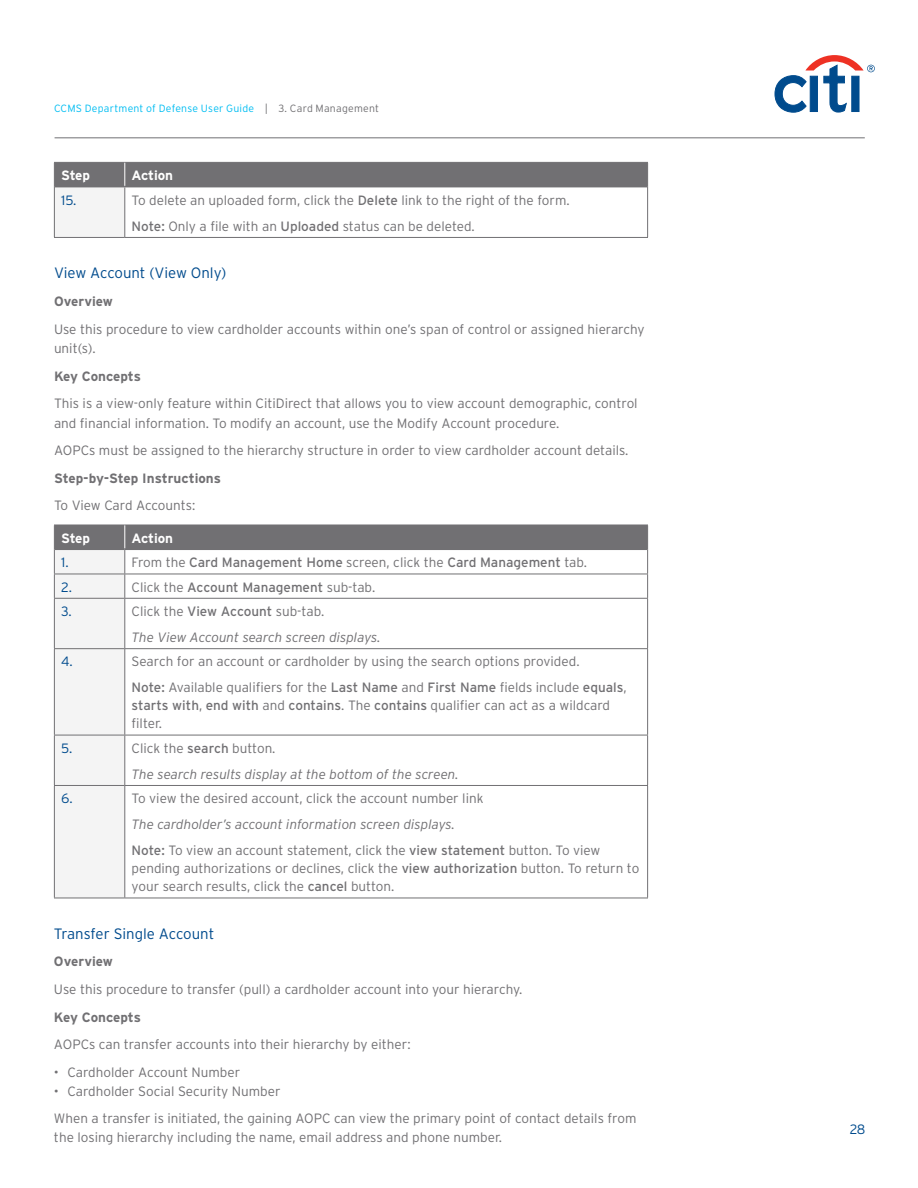
<style>
.page{position:relative;width:918px;height:1188px;background:#fff}
.page>*{position:absolute;margin:0;border:0;box-sizing:border-box;transform-origin:0 0}
.t1{font:300 15px "Interstate";color:#004b8d}
.t2{font:300 13.5px/26.1px "Interstate";color:#717073}
.t3{font:italic 300 13.5px/26.1px "Interstate";color:#717073}
.t4{font:13.5px "Interstate";color:#717073}
.t5{font:700 13.5px "Interstate";color:#717073}
.t6{font:700 13.5px "Interstate";letter-spacing:-.01em;color:#fff}
.t7{font:300 13.5px "Interstate";color:#004b8d}
.t8{font:300 10.5px "Interstate";letter-spacing:.02em;color:#00bdf2}
.s1{color:#717073}
.s2{font-weight:400}
.s3{font-weight:300}
.s4{font-style:normal}
.s5{font-weight:400;font-style:normal}
</style>
<div class="page">
<svg style="left:774px;top:55px;width:101px;height:58px"></svg>
<hr style="left:55px;top:138px;width:810px;height:1px;background:#717073">
<div style="left:54px;top:187px;width:71px;height:50px;background:#f4f4f4"></div>
<hr style="left:54px;top:187px;width:1px;height:50px;background:#717073">
<hr style="left:54px;top:237px;width:71px;height:1px;background:#717073">
<hr style="left:124px;top:187px;width:1px;height:50px;background:#717073">
<hr style="left:647px;top:187px;width:1px;height:50px;background:#717073">
<hr style="left:125px;top:237px;width:523px;height:1px;background:#717073">
<div style="left:54px;top:162px;width:594px;height:25px;background:#717073"></div>
<hr style="left:54px;top:898px;width:71px;height:1px;background:#717073">
<hr style="left:125px;top:898px;width:523px;height:1px;background:#717073">
<svg style="left:54px;top:525px;width:594px;height:373px"></svg>
<p class="t8" style="left:54px;top:102px;width:327px">CCMS Department of Defense User Guide <span class="s1">| 3. Card Management</span></p>
<p class="t6" style="left:61px;top:167px;width:30px">Step</p>
<p class="t6" style="left:132px;top:167px;width:43px">Action</p>
<p class="t7" style="left:61px;top:192px;width:17px">15.</p>
<p class="t2" style="left:132px;top:187px;width:440px">To delete an uploaded form, click the <span class="s2">Delete</span> link to the right of the form.<br><span class="s2">Note:</span> Only a file with an <span class="s2">Uploaded</span> status can be deleted.</p>
<p class="t1" style="left:54px;top:264px;width:174px">View Account (View Only)</p>
<p class="t5" style="left:54px;top:293px;width:60px">Overview</p>
<p class="t2" style="left:54px;top:319px;width:592px;line-height:19.5px">Use this procedure to view cardholder accounts within one’s span of control or assigned hierarchy unit(s).</p>
<p class="t5" style="left:54px;top:368px;width:89px">Key Concepts</p>
<p class="t2" style="left:54px;top:394px;width:585px;line-height:19.5px">This is a view-only feature within CitiDirect that allows you to view account demographic, control and financial information. To modify an account, use the Modify Account procedure.</p>
<p class="t2" style="left:54px;top:437px;width:576px">AOPCs must be assigned to the hierarchy structure in order to view cardholder account details.</p>
<p class="t5" style="left:54px;top:470px;width:169px">Step-by-Step Instructions</p>
<p class="t2" style="left:54px;top:493px;width:143px">To View Card Accounts:</p>
<p class="t6" style="left:61px;top:530px;width:30px">Step</p>
<p class="t6" style="left:132px;top:530px;width:43px">Action</p>
<p class="t7" style="left:61px;top:554px;width:9px">1.</p>
<p class="t4" style="left:132px;top:554px;width:457px"><span class="s3">From the</span> Card Management Home <span class="s3">screen, click the</span> Card Management <span class="s3">tab.</span></p>
<p class="t7" style="left:61px;top:579px;width:12px">2.</p>
<p class="t4" style="left:132px;top:579px;width:245px"><span class="s3">Click the</span> Account Management <span class="s3">sub-tab.</span></p>
<p class="t7" style="left:61px;top:603px;width:12px">3.</p>
<p class="t3" style="left:132px;top:598px;width:251px"><span class="s4">Click the</span> <span class="s5">View Account</span> <span class="s4">sub-tab.<br></span>The View Account search screen displays.</p>
<p class="t7" style="left:61px;top:653px;width:13px">4.</p>
<p class="t2" style="left:132px;top:648px;width:497px">Search for an account or cardholder by using the search options provided.<br><span class="s2">Note:</span> Available qualifiers for the <span class="s2">Last Name</span> and <span class="s2">First Name</span> fields include <span class="s2">equals</span>,</p>
<p class="t2" style="left:132px;top:696px;width:480px;line-height:18px"><span class="s2">starts with</span>, <span class="s2">end with</span> and <span class="s2">contains</span>. The <span class="s2">contains</span> qualifier can act as a wildcard filter.</p>
<p class="t7" style="left:61px;top:740px;width:13px">5.</p>
<p class="t3" style="left:132px;top:735px;width:329px"><span class="s4">Click the</span> <span class="s5">search</span> <span class="s4">button.<br></span>The search results display at the bottom of the screen.</p>
<p class="t7" style="left:61px;top:790px;width:13px">6.</p>
<p class="t2" style="left:132px;top:785px;width:353px">To view the desired account, click the account number link</p>
<p class="t3" style="left:132px;top:811px;width:470px">The cardholder’s account information screen displays.<br><span class="s5">Note:</span> <span class="s4">To view an account statement, click the</span> <span class="s5">view statement</span> <span class="s4">button. To view</span></p>
<p class="t2" style="left:132px;top:859px;width:509px;line-height:18px">pending authorizations or declines, click the <span class="s2">view authorization</span> button. To return to your search results, click the <span class="s2">cancel</span> button.</p>
<p class="t1" style="left:54px;top:924px;width:162px">Transfer Single Account</p>
<p class="t5" style="left:54px;top:953px;width:60px">Overview</p>
<p class="t2" style="left:54px;top:976px;width:470px">Use this procedure to transfer (pull) a cardholder account into your hierarchy.</p>
<p class="t5" style="left:54px;top:1009px;width:89px">Key Concepts</p>
<p class="t2" style="left:54px;top:1031px;width:358px">AOPCs can transfer accounts into their hierarchy by either:</p>
<p class="t2" style="left:54px;top:1059px;width:188px">• Cardholder Account Number</p>
<p class="t2" style="left:54px;top:1078px;width:584px">• Cardholder Social Security Number<br>When a transfer is initiated, the gaining AOPC can view the primary point of contact details from</p>
<p class="t2" style="left:54px;top:1124px;width:450px">the losing hierarchy including the name, email address and phone number.</p>
<p class="t7" style="left:850px;top:1121px;width:17px">28</p>
</div>
